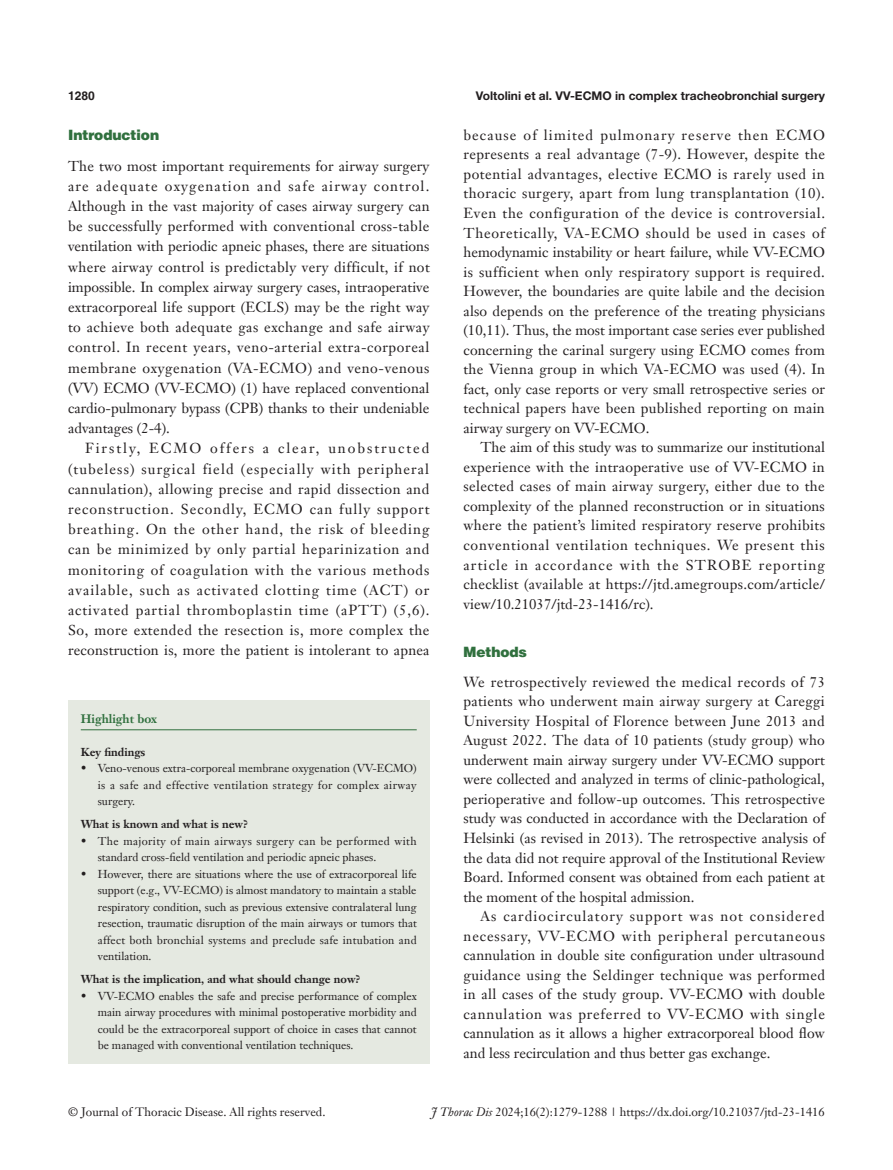
<style>
.page{position:relative;width:893px;height:1170px;background:#fff}
.page>*{position:absolute;margin:0;border:0;box-sizing:border-box;transform-origin:0 0}
.t1{font:14.25px/19.5px "Janson Text LT";color:#231f20;text-align:justify}
._1ji-6_5{font:900 14.25px "Helvetica";color:#30703e}
.t2{font:12px "Janson Text LT";color:#231f20}
.t3{font:700 12px "Helvetica Neue LT Pro";color:#231f20}
.Cite{font:700 12px "Janson Text LT";color:#30703e}
.t4{font:700 12px "Helvetica";color:#231f20}
.Cite-2{font:11.25px/16.5px "Janson Text LT";letter-spacing:.02em;color:#231f20;text-align:justify}
.Cite-3{font:11.25px/16.5px "Janson Text LT";color:#231f20}
.Cite-4{font:700 11.25px "Janson Text LT";color:#231f20}
.s1{font-style:italic}
</style>
<div class="page">
<div style="left:68px;top:700px;width:361px;height:363px;background:#e5e9e1"></div>
<hr style="left:81px;top:729px;width:336px;height:1px;background:#30703e">
<p class="t4" style="left:68px;top:88px;width:28px">1280</p>
<p class="t3" style="left:476px;top:88px;width:351px">Voltolini et al. VV-ECMO in complex tracheobronchial surgery</p>
<p class="_1ji-6_5" style="left:68px;top:126px;width:93px">Introduction</p>
<p class="t1" style="left:68px;top:155px;width:363px;line-height:20.2px">The two most important requirements for airway surgery are adequate oxygenation and safe airway control.<br>Although in the vast majority of cases airway surgery can be successfully performed with conventional cross-table ventilation with periodic apneic phases, there are situations where airway control is predictably very difficult, if not impossible. In complex airway surgery cases, intraoperative extracorporeal life support (ECLS) may be the right way to achieve both adequate gas exchange and safe airway control. In recent years, veno-arterial extra-corporeal membrane oxygenation (VA-ECMO) and veno-venous (VV) ECMO (VV-ECMO) (1) have replaced conventional cardio-pulmonary bypass (CPB) thanks to their undeniable advantages (2-4).</p>
<p class="t1" style="left:68px;top:438px;width:363px;line-height:20.2px;text-indent:17px">Firstly, ECMO offers a clear, unobstructed (tubeless) surgical field (especially with peripheral cannulation), allowing precise and rapid dissection and reconstruction. Secondly, ECMO can fully support breathing. On the other hand, the risk of bleeding can be minimized by only partial heparinization and monitoring of coagulation with the various methods available, such as activated clotting time (ACT) or activated partial thromboplastin time (aPTT) (5,6).<br>So, more extended the resection is, more complex the reconstruction is, more the patient is intolerant to apnea</p>
<p class="Cite" style="left:81px;top:711px;width:78px">Highlight box</p>
<p class="Cite-4" style="left:81px;top:744px;width:66px">Key findings</p>
<p class="Cite-2" style="left:98px;top:760px;width:320px;text-indent:-17px">• Veno-venous extra-corporeal membrane oxygenation (VV-ECMO) is a safe and effective ventilation strategy for complex airway surgery.</p>
<p class="Cite-4" style="left:81px;top:817px;width:169px">What is known and what is new?</p>
<p class="Cite-3" style="left:98px;top:832px;width:320px;text-indent:-17px">• The majority of main airways surgery can be performed with standard cross-field ventilation and periodic apneic phases.</p>
<p class="Cite-2" style="left:98px;top:865px;width:321px;text-indent:-17px">• However, there are situations where the use of extracorporeal life support (e.g., VV-ECMO) is almost mandatory to maintain a stable respiratory condition, such as previous extensive contralateral lung resection, traumatic disruption of the main airways or tumors that affect both bronchial systems and preclude safe intubation and ventilation.</p>
<p class="Cite-4" style="left:81px;top:971px;width:281px">What is the implication, and what should change now?</p>
<p class="Cite-2" style="left:98px;top:987px;width:321px;text-indent:-17px">• VV-ECMO enables the safe and precise performance of complex main airway procedures with minimal postoperative morbidity and could be the extracorporeal support of choice in cases that cannot be managed with conventional ventilation techniques.</p>
<p class="t1" style="left:463px;top:125px;width:363px">because of limited pulmonary reserve then ECMO represents a real advantage (7-9). However, despite the potential advantages, elective ECMO is rarely used in thoracic surgery, apart from lung transplantation (10).<br>Even the configuration of the device is controversial.<br>Theoretically, VA-ECMO should be used in cases of hemodynamic instability or heart failure, while VV-ECMO is sufficient when only respiratory support is required.<br>However, the boundaries are quite labile and the decision also depends on the preference of the treating physicians (10,11). Thus, the most important case series ever published concerning the carinal surgery using ECMO comes from the Vienna group in which VA-ECMO was used (4). In fact, only case reports or very small retrospective series or technical papers have been published reporting on main airway surgery on VV-ECMO.</p>
<p class="t1" style="left:463px;top:437px;width:363px;text-indent:17px">The aim of this study was to summarize our institutional experience with the intraoperative use of VV-ECMO in selected cases of main airway surgery, either due to the complexity of the planned reconstruction or in situations where the patient’s limited respiratory reserve prohibits conventional ventilation techniques. We present this article in accordance with the STROBE reporting checklist (available at https://jtd.amegroups.com/article/ view/10.21037/jtd-23-1416/rc).</p>
<p class="_1ji-6_5" style="left:463px;top:643px;width:65px">Methods</p>
<p class="t1" style="left:463px;top:672px;width:363px">We retrospectively reviewed the medical records of 73 patients who underwent main airway surgery at Careggi University Hospital of Florence between June 2013 and August 2022. The data of 10 patients (study group) who underwent main airway surgery under VV-ECMO support were collected and analyzed in terms of clinic-pathological, perioperative and follow-up outcomes. This retrospective study was conducted in accordance with the Declaration of Helsinki (as revised in 2013). The retrospective analysis of the data did not require approval of the Institutional Review Board. Informed consent was obtained from each patient at the moment of the hospital admission.</p>
<p class="t1" style="left:463px;top:906px;width:363px;text-indent:17px">As cardiocirculatory support was not considered necessary, VV-ECMO with peripheral percutaneous cannulation in double site configuration under ultrasound guidance using the Seldinger technique was performed in all cases of the study group. VV-ECMO with double cannulation was preferred to VV-ECMO with single cannulation as it allows a higher extracorporeal blood flow and less recirculation and thus better gas exchange.</p>
<p class="t2" style="left:68px;top:1104px;width:259px">© Journal of Thoracic Disease. All rights reserved.</p>
<p class="t2" style="left:431px;top:1104px;width:395px"><span class="s1">J Thorac Dis</span> 2024;16(2):1279-1288 | https://dx.doi.org/10.21037/jtd-23-1416</p>
</div>
